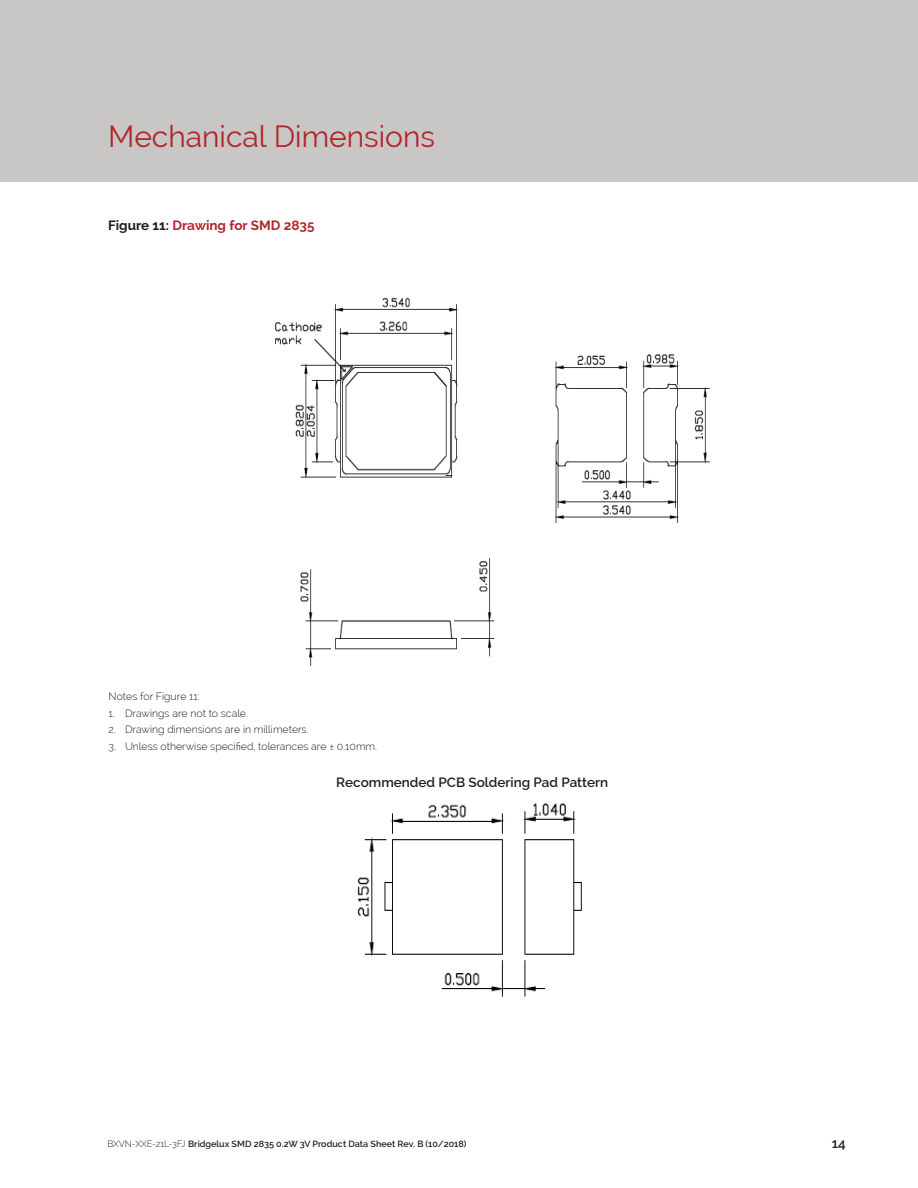
<style>
.page{position:relative;width:918px;height:1188px;background:#fff}
.page>*{position:absolute;margin:0;border:0;box-sizing:border-box;transform-origin:0 0}
.section_header{font:30px "Raleway";color:#b1272c}
.t1{font:600 13.5px "Raleway";color:#231f20}
.main_text_block{font:700 13.5px "Raleway";color:#b1272c}
.main_text_block-2{font:300 10.5px "Raleway";color:#231f20}
.t2{font:600 9px "Raleway";color:#231f20}
.s1{color:#231f20}
.s2{font-weight:300}
</style>
<div class="page">
<div style="left:0;top:0;width:918px;height:182px;background:#c8c7c6"></div>
<img style="left:275px;top:297px;width:435px;height:369px">
<img style="left:357px;top:802px;width:225px;height:195px">
<img style="left:546px;top:548px;width:164px;height:118px">
<p class="section_header" style="left:108px;top:119px;width:328px">Mechanical Dimensions</p>
<p class="main_text_block" style="left:108px;top:218px;width:208px"><span class="s1">Figure 11:</span> Drawing for SMD 2835</p>
<p class="main_text_block-2" style="left:109px;top:690px;width:93px">Notes for Figure 11:</p>
<p class="main_text_block-2" style="left:109px;top:707px;width:141px">1. Drawings are not to scale.</p>
<p class="main_text_block-2" style="left:109px;top:723px;width:202px">2. Drawing dimensions are in millimeters.</p>
<p class="main_text_block-2" style="left:109px;top:740px;width:270px">3. Unless otherwise specified, tolerances are ± 0.10mm.</p>
<p class="t1" style="left:336px;top:775px;width:273px">Recommended PCB Soldering Pad Pattern</p>
<p class="t2" style="left:107px;top:1138px;width:361px"><span class="s2">BXVN-XXE-21L-3FJ</span> Bridgelux SMD 2835 0.2W 3V Product Data Sheet Rev. B (10/2018)</p>
<p class="t1" style="left:832px;top:1136px;width:15px">14</p>
</div>
